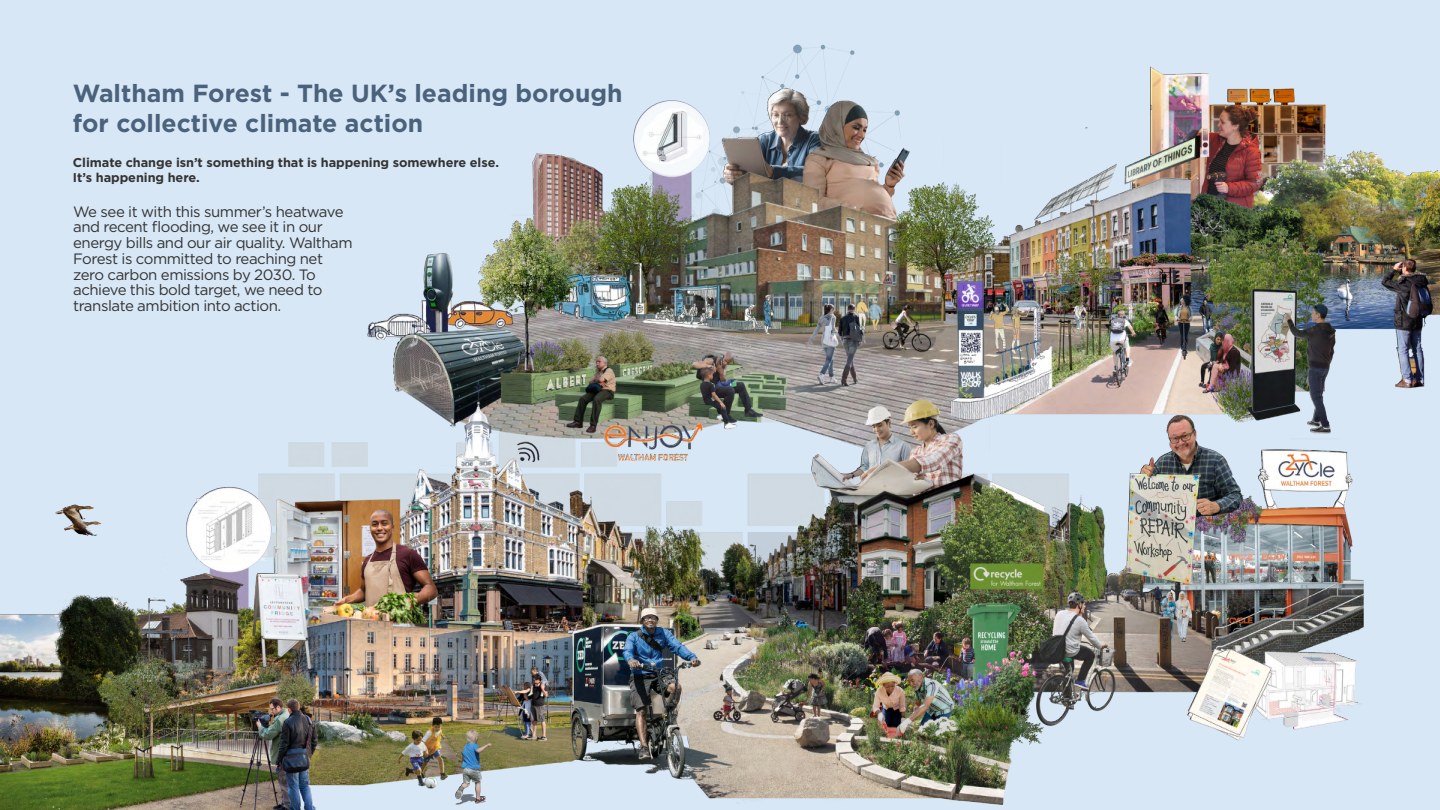
<style>
.page{position:relative;width:1440px;height:810px;background:#d8e7f5}
.page>*{position:absolute;margin:0;border:0;box-sizing:border-box;transform-origin:0 0}
.t1{font:700 24.75px/29.7px "Gotham";color:#4b627c}
.t2{font:15px/15.8px "Gotham";letter-spacing:-.03em;color:#333}
.t3{font:700 12.75px/15px "Gotham";letter-spacing:-.005em;color:#333}
</style>
<div class="page">
<img style="left:0;top:44px;width:1440px;height:766px">
<h1 class="t1" style="left:73px;top:79px;width:551px">Waltham Forest - The UK’s leading borough for collective climate action</h1>
<p class="t3" style="left:73px;top:155px;width:428px">Climate change isn’t something that is happening somewhere else.<br>It’s happening here.</p>
<p class="t2" style="left:73px;top:203px;width:281px">We see it with this summer’s heatwave and recent flooding, we see it in our energy bills and our air quality. Waltham Forest is committed to reaching net zero carbon emissions by 2030. To achieve this bold target, we need to translate ambition into action.</p>
</div>
